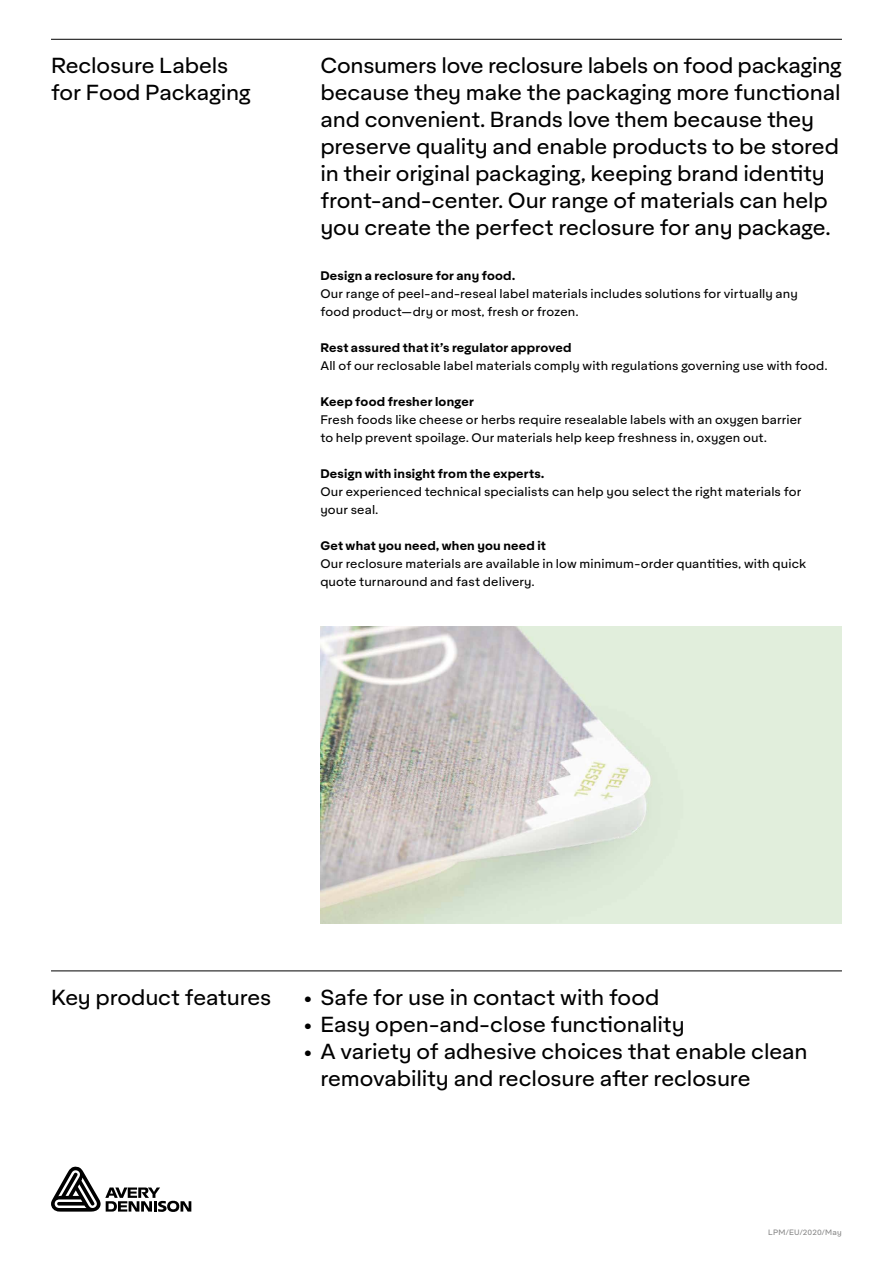
<style>
.page{position:relative;width:893px;height:1263px;background:#fff}
.page>*{position:absolute;margin:0;border:0;box-sizing:border-box;transform-origin:0 0}
.t1{font:21px/27px "Aktifo A";letter-spacing:-.005em;color:#000}
.t2{font:12px/18px "Aktifo A";letter-spacing:.01em;color:#000}
.t3{font:700 12px "Aktifo A";letter-spacing:.015em;color:#000}
.t4{font:7.5px "Aktifo A";letter-spacing:.02em;color:#878787}
</style>
<div class="page">
<svg style="left:51px;top:1166px;width:140px;height:46px"></svg>
<hr style="left:51px;top:39px;width:791px;height:1px;background:#000">
<img style="left:320px;top:627px;width:522px;height:297px">
<hr style="left:51px;top:971px;width:791px;height:1px;background:#000">
<h1 class="t1" style="left:51px;top:52px;width:201px">Reclosure Labels for Food Packaging</h1>
<p class="t1" style="left:320px;top:52px;width:523px">Consumers love reclosure labels on food packaging because they make the packaging more functional and convenient. Brands love them because they preserve quality and enable products to be stored in their original packaging, keeping brand identity front-and-center. Our range of materials can help you create the perfect reclosure for any package.</p>
<p class="t3" style="left:320px;top:268px;width:196px">Design a reclosure for any food.</p>
<p class="t2" style="left:320px;top:285px;width:479px">Our range of peel-and-reseal label materials includes solutions for virtually any food product—dry or most, fresh or frozen.</p>
<p class="t3" style="left:320px;top:340px;width:253px">Rest assured that it’s regulator approved</p>
<p class="t2" style="left:320px;top:357px;width:509px">All of our reclosable label materials comply with regulations governing use with food.</p>
<p class="t3" style="left:320px;top:394px;width:155px">Keep food fresher longer</p>
<p class="t2" style="left:320px;top:411px;width:483px">Fresh foods like cheese or herbs require resealable labels with an oxygen barrier to help prevent spoilage. Our materials help keep freshness in, oxygen out.</p>
<p class="t3" style="left:320px;top:466px;width:225px">Design with insight from the experts.</p>
<p class="t2" style="left:320px;top:483px;width:483px">Our experienced technical specialists can help you select the right materials for your seal.</p>
<p class="t3" style="left:320px;top:538px;width:227px">Get what you need, when you need it</p>
<p class="t2" style="left:320px;top:555px;width:488px">Our reclosure materials are available in low minimum-order quantities, with quick quote turnaround and fast delivery.</p>
<h1 class="t1" style="left:51px;top:983px;width:222px">Key product features</h1>
<h1 class="t1" style="left:303px;top:983px;width:357px">• Safe for use in contact with food</h1>
<h1 class="t1" style="left:303px;top:1010px;width:383px">• Easy open-and-close functionality</h1>
<h1 class="t1" style="left:320px;top:1037px;width:489px;text-indent:-17px">• A variety of adhesive choices that enable clean removability and reclosure after reclosure</h1>
<p class="t4" style="left:768px;top:1227px;width:75px">LPM/EU/2020/May</p>
</div>
